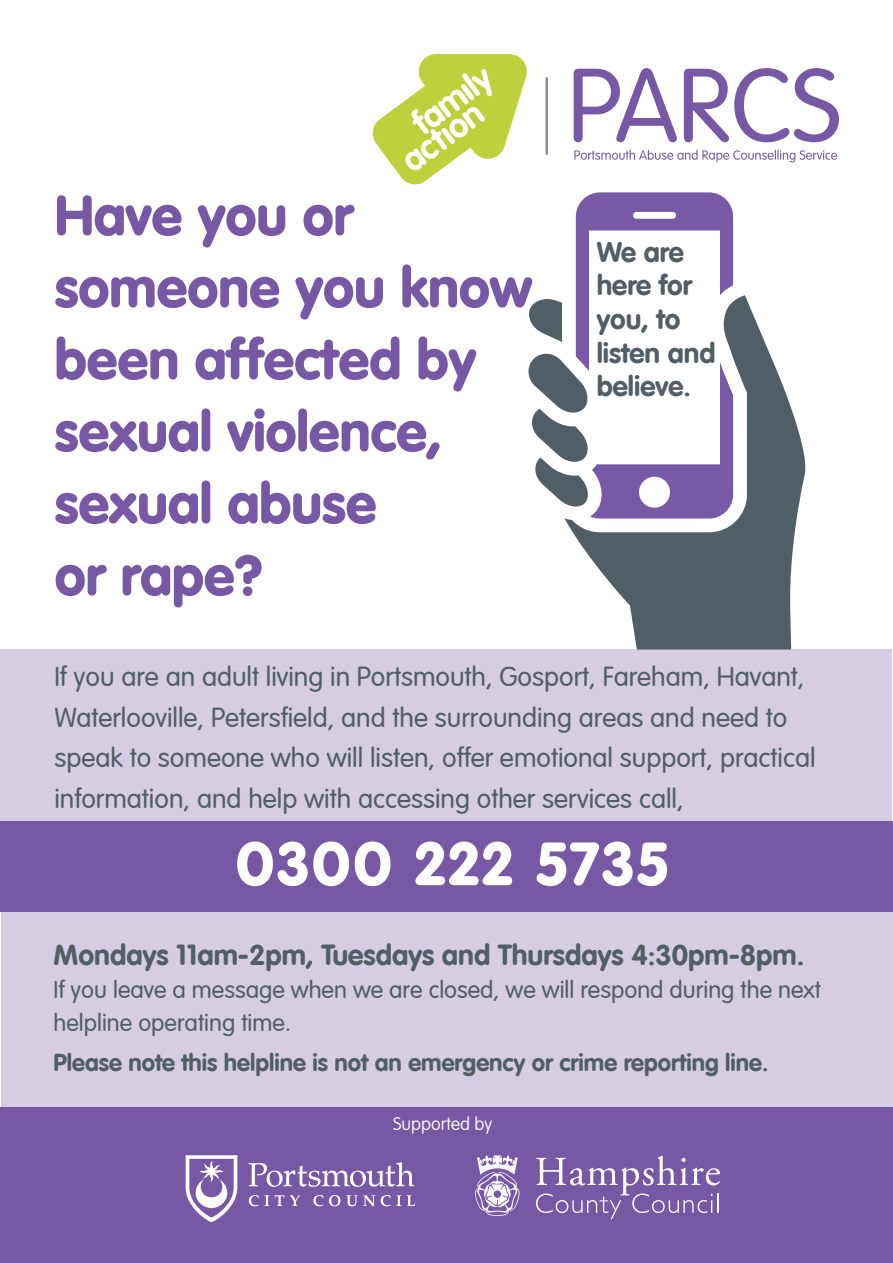
<style>
.page{position:relative;width:893px;height:1263px;background:#fff}
.page>*{position:absolute;margin:0;border:0;box-sizing:border-box;transform-origin:0 0}
.t1{font:900 60px "VAG Rounded LT";letter-spacing:.06em;color:#fff}
.t2{font:900 55.5px/72px "VAG Rounded LT";color:#7758a5}
.t3{font:700 28.5px "VAG Rounded LT";color:#525e66}
.t4{font:700 28.05px/33.6px "VAG Rounded LT";color:#525e66}
.t5{font:300 27px/40.5px "VAG Rounded LT";color:#525e66}
.t6{font:300 24px/33px "VAG Rounded LT";color:#525e66}
.t7{font:700 24px "VAG Rounded LT";color:#525e66}
.t8{font:100 18px "VAG Rounded LT";color:#fff}
</style>
<div class="page">
<div style="left:1px;top:897px;width:892px;height:353px;background:#d6cde4"></div>
<div style="left:0;top:1108px;width:893px;height:155px;background:#7758a5"></div>
<div style="left:0;top:649px;width:892px;height:171px;background:#d6cde4"></div>
<div style="left:0;top:821px;width:893px;height:91px;background:#7758a5"></div>
<svg style="left:373px;top:54px;width:154px;height:130px"></svg>
<hr style="left:546px;top:77px;width:2px;height:78px;background:#818a92">
<svg style="left:574px;top:68px;width:103px;height:74px"></svg>
<svg style="left:684px;top:68px;width:155px;height:74px"></svg>
<svg style="left:574px;top:150px;width:263px;height:12px"></svg>
<svg style="left:564px;top:295px;width:242px;height:354px;fill:#525e66"></svg>
<svg style="left:528px;top:192px;width:205px;height:326px"></svg>
<svg style="left:536px;top:1155px;width:184px;height:64px"></svg>
<svg style="left:475px;top:1155px;width:45px;height:61px"></svg>
<svg style="left:186px;top:1155px;width:51px;height:67px"></svg>
<svg style="left:249px;top:1162px;width:165px;height:25px"></svg>
<svg style="left:249px;top:1195px;width:10px;height:11px"></svg>
<svg style="left:265px;top:1195px;width:4px;height:11px"></svg>
<svg style="left:275px;top:1195px;width:9px;height:11px"></svg>
<svg style="left:290px;top:1195px;width:10px;height:11px"></svg>
<svg style="left:313px;top:1195px;width:10px;height:11px"></svg>
<svg style="left:329px;top:1195px;width:11px;height:11px"></svg>
<svg style="left:346px;top:1195px;width:29px;height:11px"></svg>
<svg style="left:381px;top:1195px;width:20px;height:11px"></svg>
<svg style="left:407px;top:1195px;width:8px;height:11px"></svg>
<p class="t2" style="left:55px;top:181px;width:479px">Have you or someone you know been affected by sexual violence, sexual abuse<br>or rape?</p>
<p class="t4" style="left:597px;top:236px;width:120px">We are here for you, to listen and believe.</p>
<p class="t5" style="left:54px;top:657px;width:763px">If you are an adult living in Portsmouth, Gosport, Fareham, Havant, Waterlooville, Petersfield, and the surrounding areas and need to speak to someone who will listen, offer emotional support, practical information, and help with accessing other services call,</p>
<p class="t1" style="left:236px;top:828px;width:433px">0300 222 5735</p>
<p class="t3" style="left:54px;top:938px;width:752px">Mondays 11am-2pm, Tuesdays and Thursdays 4:30pm-8pm.</p>
<p class="t6" style="left:54px;top:974px;width:769px">If you leave a message when we are closed, we will respond during the next helpline operating time.</p>
<p class="t7" style="left:54px;top:1049px;width:716px">Please note this helpline is not an emergency or crime reporting line.</p>
<p class="t8" style="left:393px;top:1114px;width:100px">Supported by</p>
</div>
